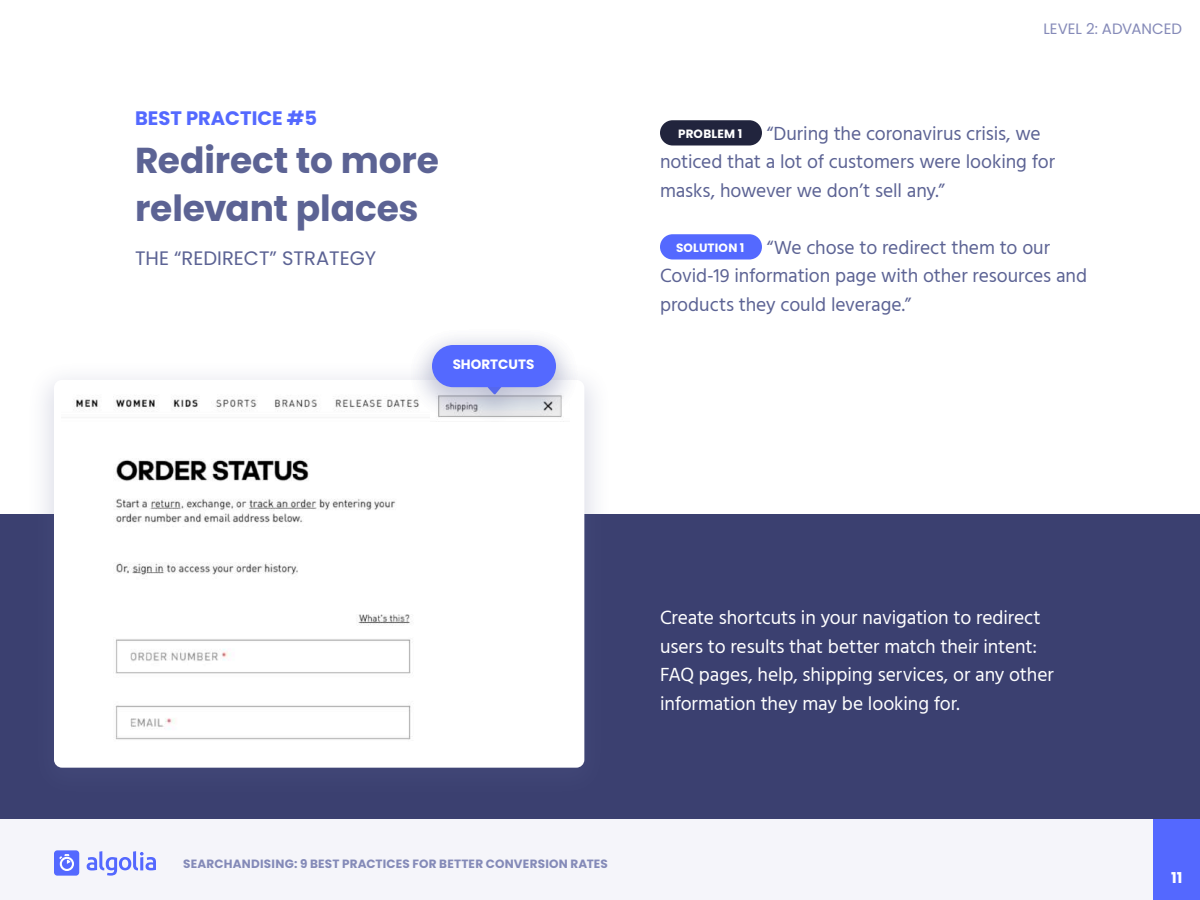
<style>
.page{position:relative;width:1200px;height:900px;background:#fff}
.page>*{position:absolute;margin:0;border:0;box-sizing:border-box;transform-origin:0 0}
.t1{font:700 36px/48px "Poppins";letter-spacing:-.005em;color:#5c6394}
.t2{font:19.5px/28.5px "Hind";letter-spacing:-.005em;color:#5c6394}
.t3{font:19.5px/28.5px "Hind";letter-spacing:-.005em;color:#fff}
.t4{font:19.5px "Poppins";color:#5c6394}
.t5{font:700 19.5px "Poppins";color:#5469ff}
.t6{font:15px "Poppins";letter-spacing:-.005em;color:#858ab8}
.t7{font:700 15px "Poppins";color:#fff}
.t8{font:700 13.5px "Poppins";color:#fff}
.t9{font:700 12px "Poppins";letter-spacing:.015em;color:#848ab8}
.t10{font:700 12px "Poppins";letter-spacing:.015em;color:#fff}
.s1{font-family:"Poppins";font-weight:700;font-size:12px;color:#fff}
</style>
<div class="page">
<div style="left:0;top:819px;width:1200px;height:81px;background:#f5f5fa"></div>
<div style="left:54px;top:850px;width:25px;height:26px;background:#5469ff;border-radius:3px"></div>
<svg style="left:59px;top:854px;width:15px;height:17px"></svg>
<svg style="left:87px;top:851px;width:69px;height:25px"></svg>
<div style="left:1154px;top:819px;width:46px;height:81px;background:#5468ff"></div>
<div style="left:0;top:514px;width:1200px;height:305px;background:#3b4070"></div>
<div style="left:660px;top:120px;width:102px;height:25px;background:#21243d;border-radius:13px"></div>
<div style="left:660px;top:234px;width:102px;height:26px;background:#5469ff;border-radius:13px"></div>
<div style="left:26px;top:360px;width:586px;height:443px;background:#5c6394;opacity:.2"></div>
<div style="left:54px;top:380px;width:530px;height:388px;background:#fff;border-radius:8px"></div>
<img style="left:76px;top:398px;width:335px;height:342px">
<div style="left:407px;top:326px;width:175px;height:101px;background:#fff"></div>
<div style="left:407px;top:326px;width:175px;height:95px;background:#5c6394;opacity:.2"></div>
<div style="left:432px;top:345px;width:124px;height:42px;background:#5469ff;border-radius:21px"></div>
<p class="t5" style="left:135px;top:107px;width:184px">BEST PRACTICE #5</p>
<h1 class="t1" style="left:135px;top:137px;width:305px">Redirect to more relevant places</h1>
<p class="t4" style="left:135px;top:247px;width:243px">THE “REDIRECT” STRATEGY</p>
<p class="t8" style="left:453px;top:357px;width:83px">SHORTCUTS</p>
<p class="t6" style="left:1043px;top:20px;width:140px">LEVEL 2: ADVANCED</p>
<p class="t2" style="left:660px;top:120px;width:397px;text-indent:107px">“During the coronavirus crisis, we noticed that a lot of customers were looking for masks, however we don’t sell any.”</p>
<p class="t2" style="left:660px;top:234px;width:429px;text-indent:16px"><span class="s1">SOLUTION 1</span> “We chose to redirect them to our<br>Covid-19 information page with other resources and products they could leverage.”</p>
<p class="t10" style="left:678px;top:127px;width:66px">PROBLEM 1</p>
<p class="t3" style="left:660px;top:604px;width:395px">Create shortcuts in your navigation to redirect users to results that better match their intent:<br>FAQ pages, help, shipping services, or any other information they may be looking for.</p>
<p class="t9" style="left:183px;top:856px;width:426px">SEARCHANDISING: 9 BEST PRACTICES FOR BETTER CONVERSION RATES</p>
<p class="t7" style="left:1171px;top:869px;width:13px">11</p>
</div>
